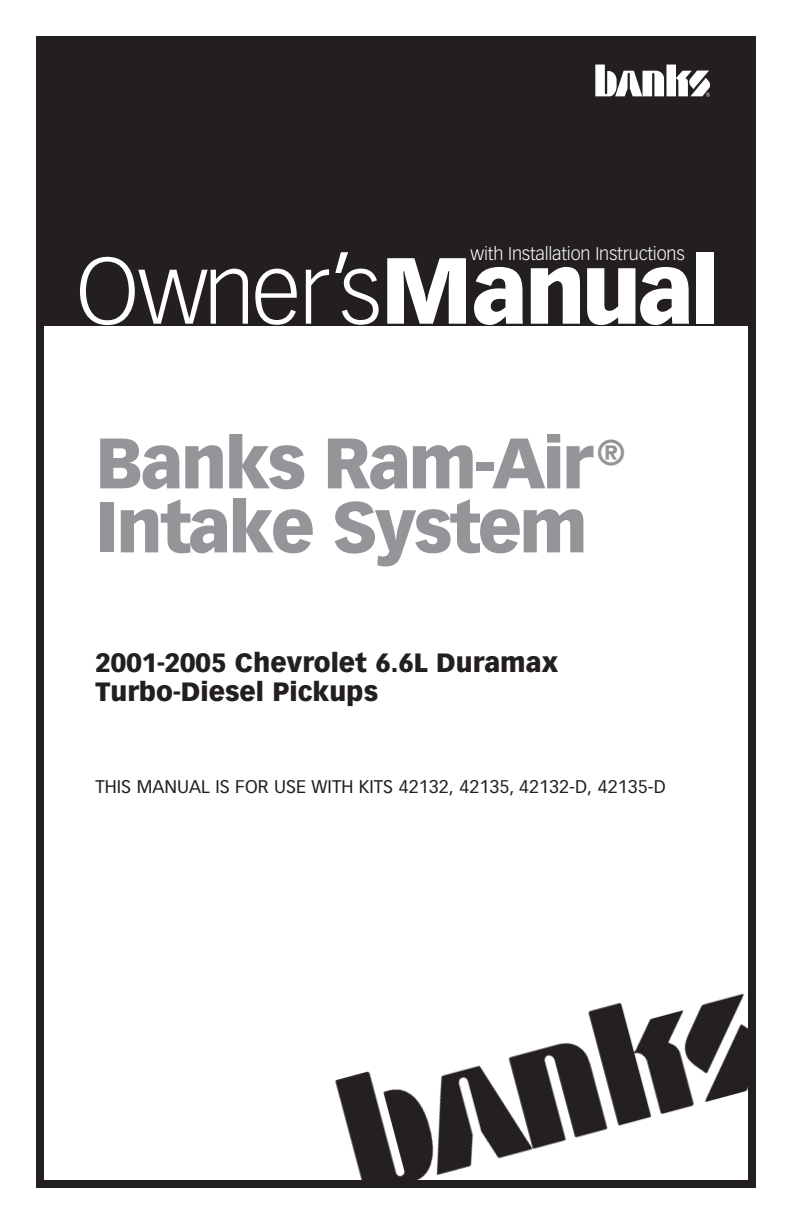
<style>
.page{position:relative;width:792px;height:1224px;background:#fff}
.page>*{position:absolute;margin:0;border:0;box-sizing:border-box;transform-origin:0 0}
.t1{font:300 92px "Vectora LT Std";letter-spacing:-.035em;color:#fff}
.t2{font:900 70px/64px "Vectora LT Std";letter-spacing:-.04em;color:#939598}
.t3{font:900 26px/28.2px "Vectora LT Std";color:#231f20}
.t4{font:18px "Vectora LT Std";color:#231f20}
.t5{font:300 18px "Vectora LT Std";letter-spacing:-.01em;color:#fff}
.s1{font-weight:900}
</style>
<div class="page">
<img style="left:335px;top:993px;width:412px;height:186px">
<div style="left:36px;top:36px;width:720px;height:1152px;border:8px solid #231f20"></div>
<div style="left:36px;top:44px;width:715px;height:281px;background:#231f20"></div>
<svg style="left:595px;top:65px;width:115px;height:32px"></svg>
<p class="t5" style="left:471px;top:243px;width:216px">with Installation Instructions</p>
<h1 class="t1" style="left:76px;top:238px;width:645px">Owner’s<span class="s1">Manual</span></h1>
<h2 class="t2" style="left:96px;top:431px;width:531px">Banks Ram-Air <sup>®<br></sup>Intake System</h2>
<h3 class="t3" style="left:96px;top:649px;width:464px">2001-2005 Chevrolet 6.6L Duramax<br>Turbo-Diesel Pickups</h3>
<p class="t4" style="left:96px;top:776px;width:572px">THIS MANUAL IS FOR USE WITH KITS 42132, 42135, 42132-D, 42135-D</p>
</div>
